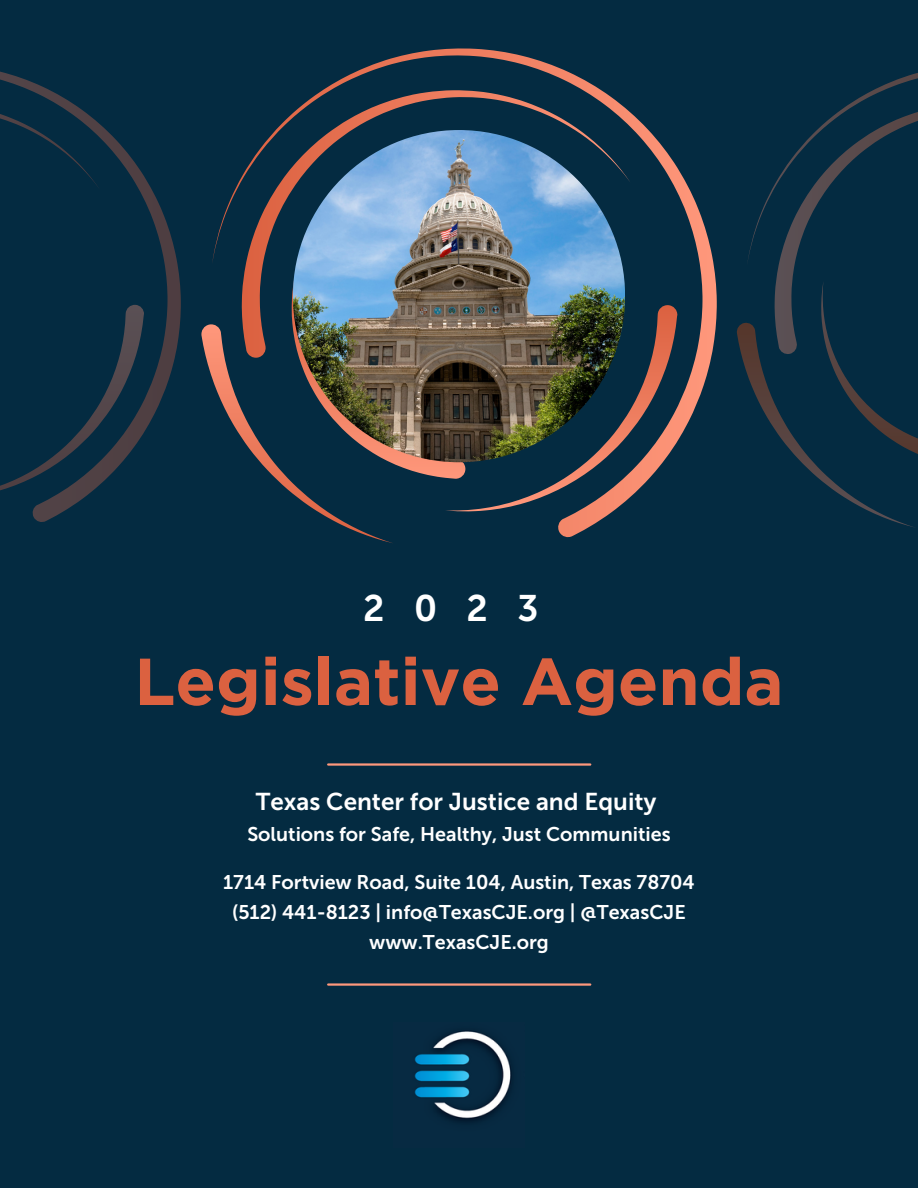
<style>
.page{position:relative;width:918px;height:1188px;background:#042b41}
.page>*{position:absolute;margin:0;border:0;box-sizing:border-box;transform-origin:0 0}
.t1{font:700 66.3px "Gotham";color:#db6140}
.t2{font:36.75px "Museo Sans 700";color:#fff}
.t3{font:24.3px "Museo Sans 700";color:#fff}
.t4{font:19.8px/29.5px "Museo Sans 700";color:#fff;text-align:center}
</style>
<div class="page">
<svg style="left:212px;top:49px;width:505px;height:489px"></svg>
<svg style="left:466px;top:305px;width:212px;height:206px"></svg>
<svg style="left:201px;top:279px;width:265px;height:264px"></svg>
<img style="left:293px;top:130px;width:332px;height:332px;border-radius:50%">
<svg style="left:850px;top:73px;width:68px;height:31px"></svg>
<svg style="left:737px;top:104px;width:181px;height:423px"></svg>
<svg style="left:0;top:71px;width:181px;height:451px"></svg>
<svg style="left:0;top:104px;width:144px;height:394px"></svg>
<hr style="left:328px;top:983px;width:262px;height:3px;background:#ff987c">
<hr style="left:328px;top:763px;width:262px;height:3px;background:#ff987c">
<img style="left:414px;top:1030px;width:98px;height:93px">
<h2 class="t2" style="left:363px;top:587px;width:177px">2023</h2>
<h1 class="t1" style="left:134px;top:643px;width:651px">Legislative Agenda</h1>
<p class="t3" style="left:256px;top:787px;width:402px">Texas Center for Justice and Equity</p>
<p class="t4" style="left:247px;top:820px;width:425px">Solutions for Safe, Healthy, Just Communities</p>
<p class="t4" style="left:223px;top:868px;width:473px">1714 Fortview Road, Suite 104, Austin, Texas 78704 (512) 441-8123 | info@TexasCJE.org | @TexasCJE www.TexasCJE.org</p>
</div>
